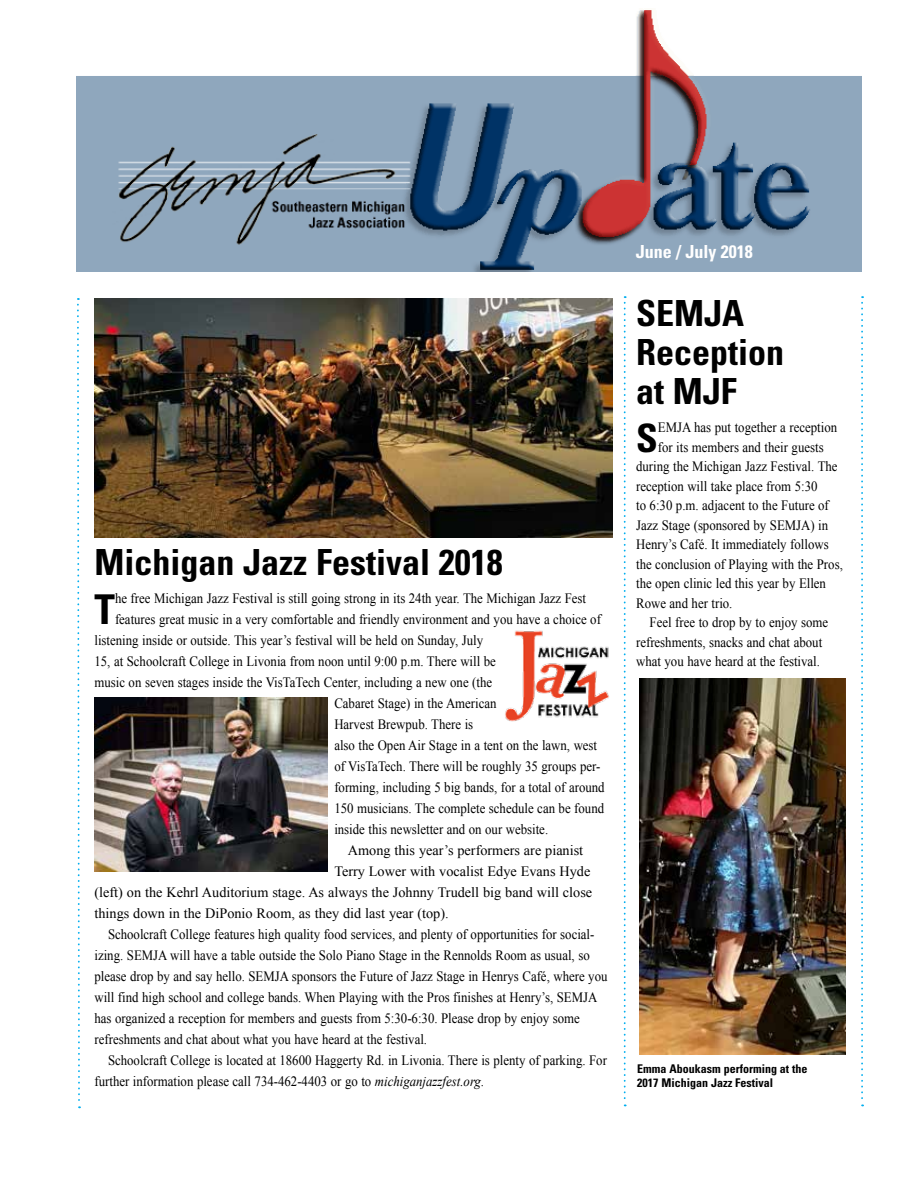
<style>
.page{position:relative;width:918px;height:1188px;background:#fff}
.page>*{position:absolute;margin:0;border:0;box-sizing:border-box;transform-origin:0 0}
.t1{font:700 condensed 41.1px "Univers";color:#000}
.t2{font:700 condensed 39.15px "Univers";color:#000}
.t3{font:700 condensed 36px/39px "Univers";color:#000}
.t4{font:700 condensed 18px "Univers";color:#fff}
.t5{font:14.25px "Times New Roman";color:#000;scale:.9 1}
.t6{font:14.25px "Times New Roman";color:#000}
.t7{font:700 condensed 12px/14.4px "Univers";color:#000}
.s1{font-style:italic}
</style>
<div class="page">
<img style="left:77px;top:10px;width:784px;height:261px">
<svg style="left:77px;top:298px;width:4px;height:811px"></svg>
<svg style="left:624px;top:296px;width:2px;height:810px"></svg>
<svg style="left:861px;top:296px;width:2px;height:810px"></svg>
<img style="left:505px;top:630px;width:104px;height:92px">
<img style="left:94px;top:298px;width:518px;height:240px">
<img style="left:94px;top:697px;width:234px;height:175px">
<img style="left:639px;top:679px;width:207px;height:376px">
<h3 class="t3" style="left:94px;top:543px;width:410px">Michigan Jazz Festival 2018</h3>
<h1 class="t1" style="left:94px;top:584px;width:22px">T</h1>
<p class="t5" style="left:115px;top:589px;width:525px">he free Michigan Jazz Festival is still going strong in its 24th year. The Michigan Jazz Fest</p>
<p class="t5" style="left:115px;top:610px;width:541px">features great music in a very comfortable and friendly environment and you have a choice of</p>
<p class="t5" style="left:94px;top:631px;width:433px">listening inside or outside. This year’s festival will be held on Sunday, July</p>
<p class="t5" style="left:94px;top:652px;width:448px">15, at Schoolcraft College in Livonia from noon until 9:00 p.m. There will be</p>
<p class="t5" style="left:94px;top:673px;width:443px">music on seven stages inside the VisTaTech Center, including a new one (the</p>
<p class="t5" style="left:334px;top:694px;width:182px">Cabaret Stage) in the American</p>
<p class="t5" style="left:334px;top:715px;width:156px">Harvest Brewpub. There is</p>
<p class="t5" style="left:334px;top:736px;width:294px">also the Open Air Stage in a tent on the lawn, west</p>
<p class="t5" style="left:334px;top:757px;width:297px">of VisTaTech. There will be roughly 35 groups per-</p>
<p class="t5" style="left:334px;top:778px;width:302px">forming, including 5 big bands, for a total of around</p>
<p class="t5" style="left:334px;top:799px;width:301px">150 musicians. The complete schedule can be found</p>
<p class="t5" style="left:334px;top:820px;width:239px">inside this newsletter and on our website.</p>
<p class="t6" style="left:348px;top:841px;width:237px">Among this year’s performers are pianist</p>
<p class="t6" style="left:334px;top:862px;width:257px">Terry Lower with vocalist Edye Evans Hyde</p>
<p class="t6" style="left:94px;top:883px;width:499px">(left) on the Kehrl Auditorium stage. As always the Johnny Trudell big band will close</p>
<p class="t6" style="left:94px;top:904px;width:356px">things down in the DiPonio Room, as they did last year (top).</p>
<p class="t5" style="left:108px;top:925px;width:542px">Schoolcraft College features high quality food services, and plenty of opportunities for social-</p>
<p class="t5" style="left:94px;top:946px;width:552px">izing. SEMJA will have a table outside the Solo Piano Stage in the Rennolds Room as usual, so</p>
<p class="t5" style="left:94px;top:967px;width:572px">please drop by and say hello. SEMJA sponsors the Future of Jazz Stage in Henrys Café, where you</p>
<p class="t5" style="left:94px;top:988px;width:560px">will find high school and college bands. When Playing with the Pros finishes at Henry’s, SEMJA</p>
<p class="t5" style="left:94px;top:1009px;width:541px">has organized a reception for members and guests from 5:30-6:30. Please drop by enjoy some</p>
<p class="t5" style="left:94px;top:1030px;width:371px">refreshments and chat about what you have heard at the festival.</p>
<p class="t5" style="left:108px;top:1051px;width:556px">Schoolcraft College is located at 18600 Haggerty Rd. in Livonia. There is plenty of parking. For</p>
<p class="t5" style="left:94px;top:1072px;width:434px">further information please call 734-462-4403 or go to <span class="s1">michiganjazzfest.org</span>.</p>
<p class="t4" style="left:636px;top:240px;width:119px">June / July 2018</p>
<h3 class="t3" style="left:636px;top:293px;width:150px">SEMJA<br>Reception at MJF</h3>
<h2 class="t2" style="left:636px;top:414px;width:23px">S</h2>
<p class="t5" style="left:658px;top:418px;width:201px">EMJA has put together a reception</p>
<p class="t5" style="left:658px;top:438px;width:186px">for its members and their guests</p>
<p class="t5" style="left:636px;top:457px;width:225px">during the Michigan Jazz Festival. The</p>
<p class="t5" style="left:636px;top:477px;width:203px">reception will take place from 5:30</p>
<p class="t5" style="left:636px;top:496px;width:216px">to 6:30 p.m. adjacent to the Future of</p>
<p class="t5" style="left:636px;top:516px;width:215px">Jazz Stage (sponsored by SEMJA) in</p>
<p class="t5" style="left:636px;top:535px;width:215px">Henry’s Café. It immediately follows</p>
<p class="t5" style="left:636px;top:555px;width:231px">the conclusion of Playing with the Pros,</p>
<p class="t5" style="left:636px;top:574px;width:213px">the open clinic led this year by Ellen</p>
<p class="t5" style="left:636px;top:594px;width:109px">Rowe and her trio.</p>
<p class="t5" style="left:650px;top:613px;width:200px">Feel free to drop by to enjoy some</p>
<p class="t5" style="left:636px;top:633px;width:208px">refreshments, snacks and chat about</p>
<p class="t5" style="left:636px;top:652px;width:206px">what you have heard at the festival.</p>
<p class="t7" style="left:637px;top:1061px;width:172px">Emma Aboukasm performing at the<br>2017 Michigan Jazz Festival</p>
</div>
